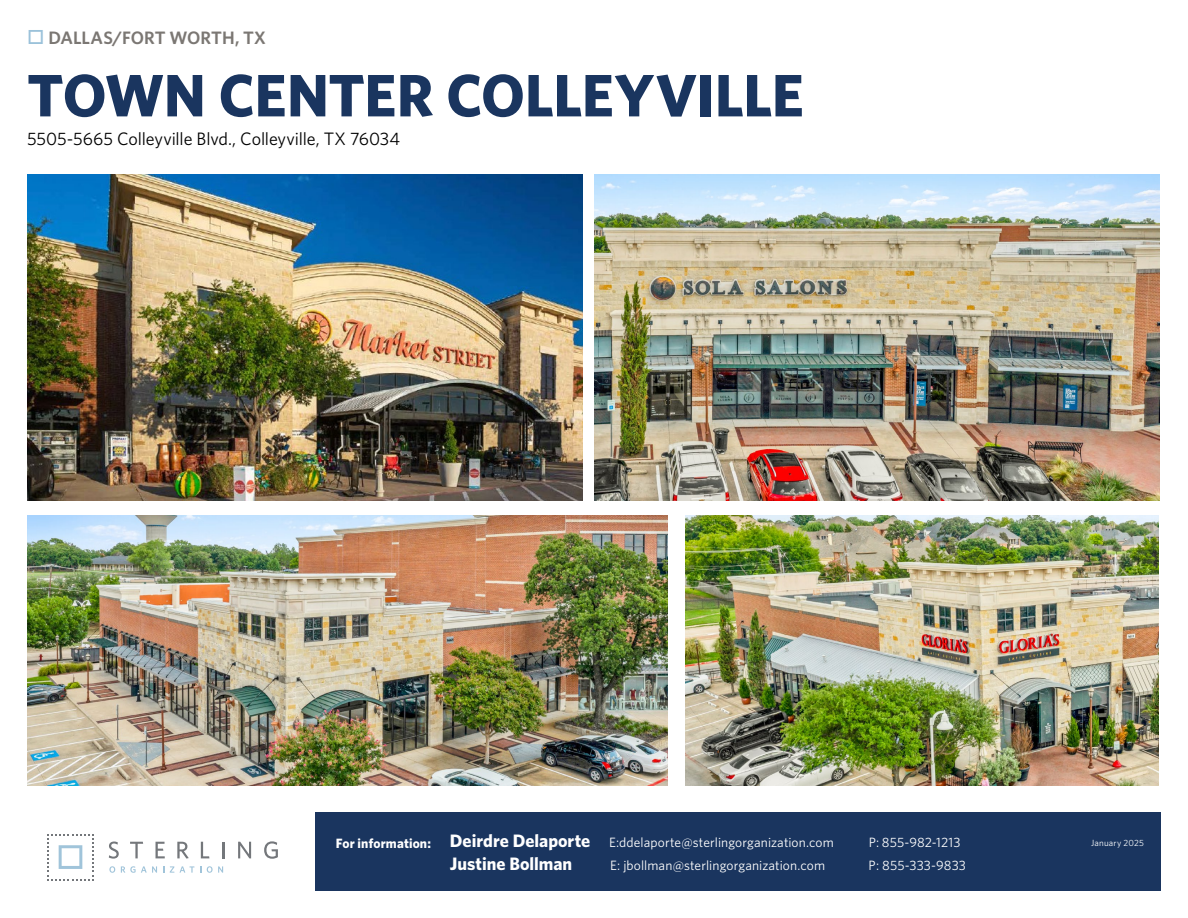
<style>
.page{position:relative;width:1188px;height:918px;background:#fff}
.page>*{position:absolute;margin:0;border:0;box-sizing:border-box;transform-origin:0 0}
.t1{font:700 60px "Whitney";letter-spacing:-.01em;color:#1a355f}
.t2{font:18px "Whitney";letter-spacing:-.005em;color:#000}
.t3{font:600 18px "Whitney";color:#7b7773}
.t4{font:700 18px "Whitney";color:#fff}
.t5{font:13.5px "Whitney";letter-spacing:.01em;color:#fff}
.t6{font:9px "Whitney";letter-spacing:.025em;color:#fcfeff}
.s1{color:#9bc2da}
.s2{font-weight:700}
.s3{font-weight:700;font-size:18px}
</style>
<div class="page">
<div style="left:315px;top:813px;width:846px;height:78px;background:#1a355f"></div>
<svg style="left:109px;top:842px;width:10px;height:17px"></svg>
<svg style="left:130px;top:842px;width:13px;height:16px"></svg>
<svg style="left:156px;top:842px;width:9px;height:16px"></svg>
<svg style="left:177px;top:842px;width:12px;height:17px"></svg>
<svg style="left:201px;top:842px;width:8px;height:16px"></svg>
<svg style="left:222px;top:842px;width:2px;height:16px"></svg>
<svg style="left:238px;top:842px;width:13px;height:16px"></svg>
<svg style="left:264px;top:841px;width:14px;height:18px"></svg>
<svg style="left:109px;top:866px;width:6px;height:7px"></svg>
<svg style="left:121px;top:866px;width:36px;height:7px"></svg>
<svg style="left:170px;top:866px;width:31px;height:7px"></svg>
<svg style="left:207px;top:866px;width:16px;height:7px"></svg>
<svg style="left:47px;top:834px;width:47px;height:46px"></svg>
<img style="left:27px;top:175px;width:555px;height:325px">
<img style="left:594px;top:175px;width:565px;height:325px">
<img style="left:27px;top:515px;width:640px;height:270px">
<img style="left:686px;top:515px;width:473px;height:270px">
<h2 class="t3" style="left:27px;top:26px;width:241px"><span class="s1">□</span> DALLAS/FORT WORTH, TX</h2>
<h1 class="t1" style="left:27px;top:55px;width:778px">TOWN CENTER COLLEYVILLE</h1>
<h2 class="t2" style="left:27px;top:127px;width:375px">5505-5665 Colleyville Blvd., Colleyville, TX 76034</h2>
<p class="t5" style="left:336px;top:834px;width:500px"><span class="s2">For information:</span> <span class="s3">Deirdre Delaporte</span> E:ddelaporte@sterlingorganization.com</p>
<p class="t5" style="left:869px;top:834px;width:93px">P: 855-982-1213</p>
<p class="t6" style="left:1091px;top:837px;width:54px">January 2025</p>
<h2 class="t4" style="left:450px;top:852px;width:124px">Justine Bollman</h2>
<p class="t5" style="left:610px;top:856px;width:216px">E: jbollman@sterlingorganization.com</p>
<p class="t5" style="left:869px;top:856px;width:99px">P: 855-333-9833</p>
</div>
